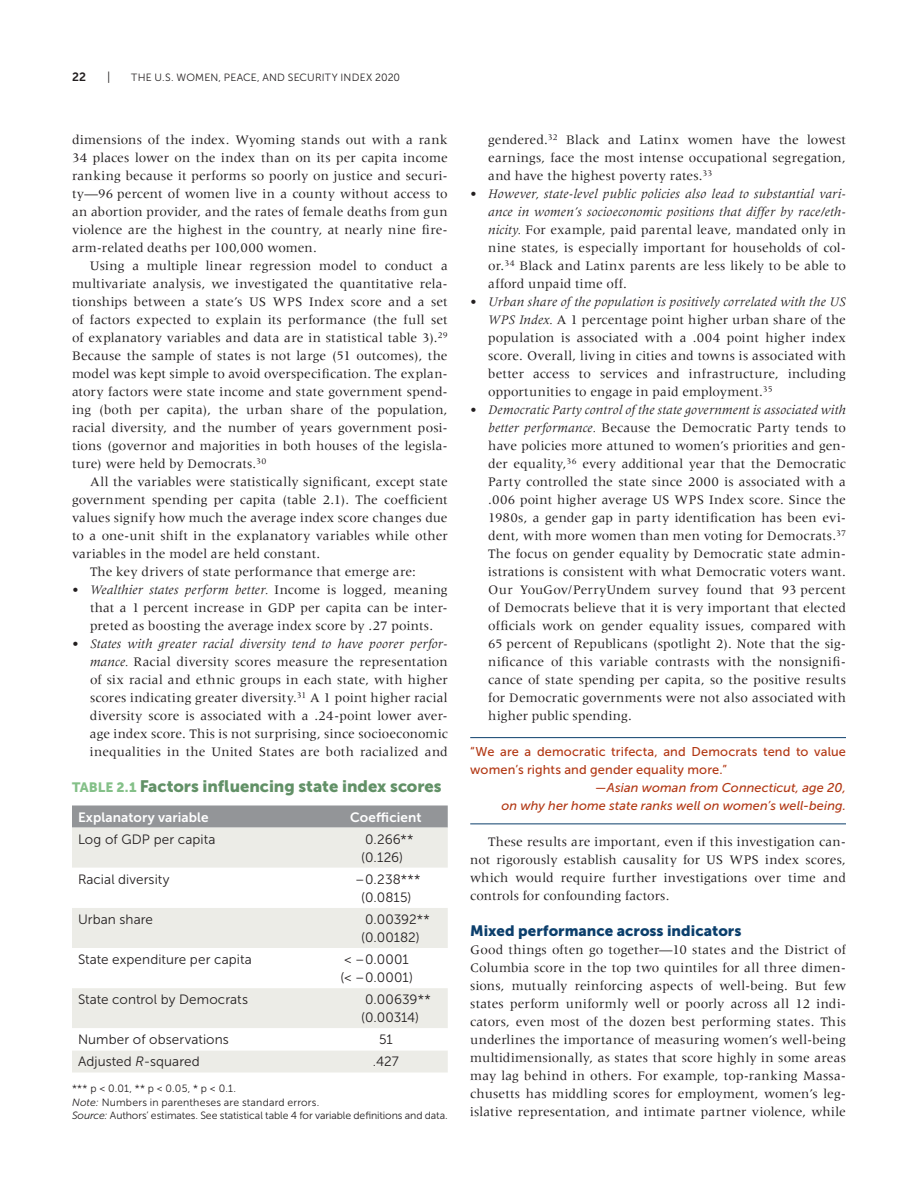
<style>
.page{position:relative;width:918px;height:1188px;background:#fff}
.page>*{position:absolute;margin:0;border:0;box-sizing:border-box;transform-origin:0 0}
.t1{font:16.5px "Museo Sans 900";color:#629167}
.t2{font:15px "Museo Sans 900";letter-spacing:.005em;color:#0c3f6c}
.t3{font:13.5px/18px "Meridien";letter-spacing:.01em;color:#231f20;text-align:justify}
.t4{font:13.5px/18px "Museo Sans 300";letter-spacing:.005em;color:#231f20}
.t5{font:13.5px "Museo Sans 700";letter-spacing:.01em;color:#fff}
.t6{font:12.75px/18px "Museo Sans 500";letter-spacing:.01em;color:#b23814}
.t7{font:italic 12.75px/18px "Museo Sans 500";letter-spacing:.01em;color:#b23814;text-align:right}
.t8{font:12px "Museo Sans 700";color:#231f20}
.t9{font:12px "Museo Sans 300";color:#231f20}
.t10{font:10.5px/13.5px "Museo Sans 300";color:#231f20}
.s1{font-style:italic}
.s2{font-size:13.5px;color:#84c088}
</style>
<div class="page">
<hr style="left:470px;top:737px;width:376px;height:1px;background:#0c3f6c">
<hr style="left:470px;top:824px;width:376px;height:1px;background:#0c3f6c">
<div style="left:72px;top:806px;width:376px;height:22px;background:#939598"></div>
<div style="left:72px;top:828px;width:376px;height:244px;background:#ecece7"></div>
<svg style="left:72px;top:868px;width:376px;height:182px"></svg>
<p class="t8" style="left:72px;top:70px;width:16px">22</p>
<p class="t9" style="left:107px;top:70px;width:5px">|</p>
<p class="t10" style="left:131px;top:71px;width:270px">THE U.S. WOMEN, PEACE, AND SECURITY INDEX 2020</p>
<p class="t3" style="left:72px;top:131px;width:377px">dimensions of the index. Wyoming stands out with a rank 34 places lower on the index than on its per capita income ranking because it performs so poorly on justice and securi&shy;ty—96 percent of women live in a county without access to an abortion provider, and the rates of female deaths from gun violence are the highest in the country, at nearly nine fire&shy;arm-related deaths per 100,000 women.</p>
<p class="t3" style="left:72px;top:257px;width:377px;text-indent:18px">Using a multiple linear regression model to conduct a multivariate analysis, we investigated the quantitative rela&shy;tionships between a state’s US WPS Index score and a set of factors expected to explain its performance (the full set of explanatory variables and data are in statistical table 3).<sup>29<br></sup>Because the sample of states is not large (51 outcomes), the model was kept simple to avoid overspecification. The explan&shy;atory factors were state income and state government spend&shy;ing (both per capita), the urban share of the population, racial diversity, and the number of years government posi&shy;tions (governor and majorities in both houses of the legisla&shy;ture) were held by Democrats.<sup>30</sup></p>
<p class="t3" style="left:90px;top:473px;width:359px">All the variables were statistically significant, except state</p>
<p class="t3" style="left:72px;top:491px;width:377px">government spending per capita (table 2.1). The coefficient</p>
<p class="t3" style="left:72px;top:509px;width:377px">values signify how much the average index score changes due</p>
<p class="t3" style="left:72px;top:527px;width:377px">to a one-unit shift in the explanatory variables while other</p>
<p class="t3" style="left:72px;top:545px;width:250px">variables in the model are held constant.</p>
<p class="t3" style="left:90px;top:563px;width:327px">The key drivers of state performance that emerge are:</p>
<p class="t3" style="left:90px;top:581px;width:359px;text-indent:-18px">• <span class="s1">Wealthier states perform better.</span> Income is logged, meaning that a 1 percent increase in GDP per capita can be inter&shy;preted as boosting the average index score by .27 points.</p>
<p class="t3" style="left:90px;top:635px;width:359px;text-indent:-18px">• <span class="s1">States with greater racial diversity tend to have poorer perfor&shy;mance.</span> Racial diversity scores measure the representation of six racial and ethnic groups in each state, with higher scores indicating greater diversity.<sup>31</sup> A 1 point higher racial diversity score is associated with a .24-point lower aver&shy;age index score. This is not surprising, since socioeconomic inequalities in the United States are both racialized and</p>
<p class="t1" style="left:72px;top:777px;width:371px"><span class="s2">TABLE 2.1</span> Factors influencing state index scores</p>
<p class="t5" style="left:78px;top:809px;width:132px">Explanatory variable</p>
<p class="t5" style="left:350px;top:809px;width:73px">Coefficient</p>
<p class="t4" style="left:78px;top:830px;width:139px">Log of GDP per capita</p>
<p class="t4" style="left:361px;top:830px;width:54px">0.266** (0.126)</p>
<p class="t4" style="left:78px;top:870px;width:93px">Racial diversity</p>
<p class="t4" style="left:355px;top:870px;width:67px;text-align:center">–0.238*** (0.0815)</p>
<p class="t4" style="left:78px;top:910px;width:77px">Urban share</p>
<p class="t4" style="left:361px;top:910px;width:70px">0.00392** (0.00182)</p>
<p class="t4" style="left:78px;top:951px;width:175px">State expenditure per capita</p>
<p class="t4" style="left:340px;top:951px;width:74px">&lt; –0.0001 (&lt; –0.0001)</p>
<p class="t4" style="left:78px;top:991px;width:172px">State control by Democrats</p>
<p class="t4" style="left:361px;top:991px;width:71px">0.00639** (0.00314)</p>
<p class="t4" style="left:78px;top:1031px;width:152px">Number of observations</p>
<p class="t4" style="left:379px;top:1031px;width:15px">51</p>
<p class="t4" style="left:78px;top:1053px;width:123px">Adjusted <span class="s1">R</span>-squared</p>
<p class="t4" style="left:373px;top:1053px;width:27px">.427</p>
<p class="t10" style="left:72px;top:1082px;width:377px">*** p &lt; 0.01, ** p &lt; 0.05, * p &lt; 0.1.<br><span class="s1">Note:</span> Numbers in parentheses are standard errors.<br><span class="s1">Source:</span> Authors’ estimates. See statistical table 4 for variable definitions and data.</p>
<p class="t3" style="left:488px;top:131px;width:359px">gendered.<sup>32</sup> Black and Latinx women have the lowest earnings, face the most intense occupational segregation, and have the highest poverty rates.<sup>33</sup></p>
<p class="t3" style="left:488px;top:185px;width:359px;text-indent:-18px">• <span class="s1">However, state-level public policies also lead to substantial vari&shy;ance in women’s socioeconomic positions that differ by race/eth&shy;nicity.</span> For example, paid parental leave, mandated only in nine states, is especially important for households of col&shy;or.<sup>34</sup> Black and Latinx parents are less likely to be able to afford unpaid time off.</p>
<p class="t3" style="left:488px;top:293px;width:359px;text-indent:-18px">• <span class="s1">Urban share of the population is positively correlated with the US WPS Index.</span> A 1 percentage point higher urban share of the population is associated with a .004 point higher index score. Overall, living in cities and towns is associated with better access to services and infrastructure, including opportunities to engage in paid employment.<sup>35</sup></p>
<p class="t3" style="left:488px;top:401px;width:359px;text-indent:-18px">• <span class="s1">Democratic Party control of the state government is associated with better performance.</span> Because the Democratic Party tends to have policies more attuned to women’s priorities and gen&shy;der equality,<sup>36</sup> every additional year that the Democratic Party controlled the state since 2000 is associated with a .006 point higher average US WPS Index score. Since the 1980s, a gender gap in party identification has been evi&shy;dent, with more women than men voting for Democrats.<sup>37<br></sup>The focus on gender equality by Democratic state admin&shy;istrations is consistent with what Democratic voters want.<br>Our YouGov/PerryUndem survey found that 93 percent of Democrats believe that it is very important that elected officials work on gender equality issues, compared with 65 percent of Republicans (spotlight 2). Note that the sig&shy;nificance of this variable contrasts with the nonsignifi&shy;cance of state spending per capita, so the positive results for Democratic governments were not also associated with higher public spending.</p>
<p class="t6" style="left:470px;top:743px;width:377px">“We are a democratic trifecta, and Democrats tend to value women’s rights and gender equality more.”</p>
<p class="t7" style="left:501px;top:779px;width:346px">—Asian woman from Connecticut, age 20,<br>on why her home state ranks well on women’s well-being.</p>
<p class="t3" style="left:470px;top:833px;width:377px;text-indent:18px">These results are important, even if this investigation can&shy;not rigorously establish causality for US WPS index scores, which would require further investigations over time and controls for confounding factors.</p>
<p class="t2" style="left:470px;top:922px;width:273px">Mixed performance across indicators</p>
<p class="t3" style="left:470px;top:941px;width:377px">Good things often go together—10 states and the District of Columbia score in the top two quintiles for all three dimen&shy;sions, mutually reinforcing aspects of well-being. But few states perform uniformly well or poorly across all 12 indi&shy;cators, even most of the dozen best performing states. This underlines the importance of measuring women’s well-being multidimensionally, as states that score highly in some areas may lag behind in others. For example, top-ranking Massa&shy;chusetts has middling scores for employment, women’s leg&shy;islative representation, and intimate partner violence, while</p>
</div>
